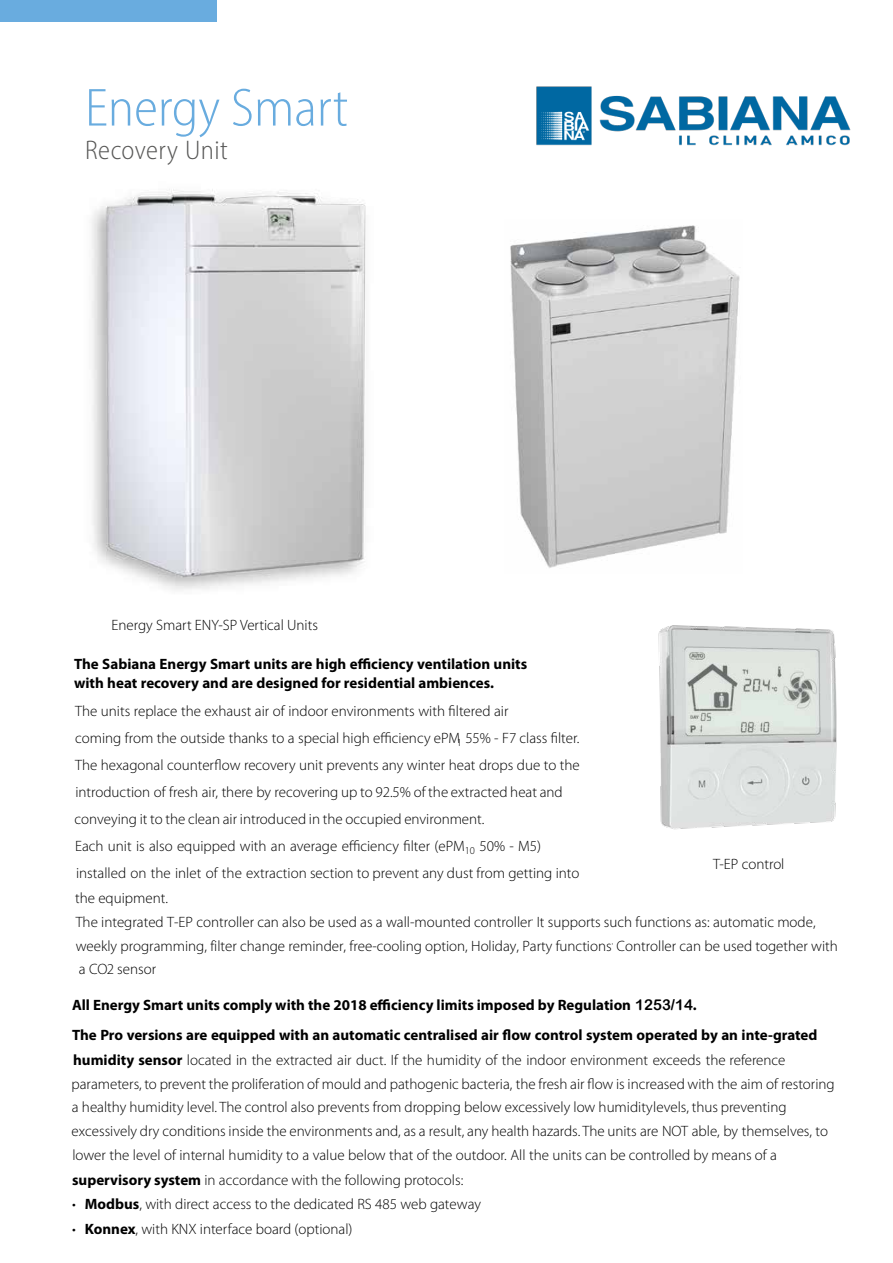
<style>
.page{position:relative;width:893px;height:1263px;background:#fff}
.page>*{position:absolute;margin:0;border:0;box-sizing:border-box;transform-origin:0 0}
.t1{font:300 semi-condensed 54px "Myriad Pro";color:#69acdf}
.t2{font:300 semi-condensed 27px "Myriad Pro";letter-spacing:.015em;color:#575756}
.t3{font:300 15px/27px "Myriad Pro";color:#000}
.t4{font:700 15px/18.6px "Myriad Pro";color:#000}
.s1{font-family:"Arial Rounded MT Bold";font-weight:400}
.s2{font-weight:700}
</style>
<div class="page">
<img style="left:91px;top:189px;width:275px;height:401px">
<div style="left:0;top:0;width:217px;height:21px;background:#69acdf"></div>
<img style="left:510px;top:225px;width:230px;height:343px">
<img style="left:536px;top:86px;width:315px;height:60px">
<img style="left:658px;top:625px;width:179px;height:205px">
<h1 class="t1" style="left:85px;top:75px;width:265px">Energy Smart</h1>
<h2 class="t2" style="left:85px;top:133px;width:144px">Recovery Unit</h2>
<p class="t3" style="left:111px;top:611px;width:208px">Energy Smart ENY-SP Vertical Units</p>
<p class="t4" style="left:74px;top:654px;width:455px">The Sabiana Energy Smart units are high efficiency ventilation units with heat recovery and are designed for residential ambiences.</p>
<p class="t3" style="left:75px;top:697px;width:507px">The units replace the exhaust air of indoor environments with filtered air<br>coming from the outside thanks to a special high efficiency ePM<sub>1</sub> 55% - F7 class filter.<br>The hexagonal counterflow recovery unit prevents any winter heat drops due to the introduction of fresh air, there by recovering up to 92.5% of the extracted heat and conveying it to the clean air introduced in the occupied environment.<br>Each unit is also equipped with an average efficiency filter (ePM<sub>10</sub> 50% - M5) installed on the inlet of the extraction section to prevent any dust from getting into</p>
<p class="t3" style="left:75px;top:886px;width:764px;line-height:23.9px">the equipment.<br>The integrated T-EP controller can also be used as a wall-mounted controller. It supports such functions as: automatic mode, weekly programming, filter change reminder, free-cooling option, Holiday, Party functions. Controller can be used together with a CO2 sensor</p>
<p class="t3" style="left:713px;top:850px;width:73px">T-EP control</p>
<p class="t4" style="left:72px;top:995px;width:626px">All Energy Smart units comply with the 2018 efficiency limits imposed by Regulation <span class="s1">1253/14</span>.</p>
<p class="t3" style="left:72px;top:1023px;width:765px;line-height:24px"><span class="s2">The Pro versions are equipped with an automatic centralised air flow control system operated by an inte-grated humidity sensor</span> located in the extracted air duct. If the humidity of the indoor environment exceeds the reference parameters, to prevent the proliferation of mould and pathogenic bacteria, the fresh air flow is increased with the aim of restoring a healthy humidity level. The control also prevents from dropping below excessively low humiditylevels, thus preventing excessively dry conditions inside the environments and, as a result, any health hazards. The units are NOT able, by themselves, to</p>
<p class="t3" style="left:72px;top:1142px;width:706px;line-height:24.6px">lower the level of internal humidity to a value below that of the outdoor. All the units can be controlled by means of a <span class="s2">supervisory system</span> in accordance with the following protocols:</p>
<p class="t3" style="left:72px;top:1190px;width:410px">• <span class="s2">Modbus</span>, with direct access to the dedicated RS 485 web gateway</p>
<p class="t3" style="left:72px;top:1215px;width:282px">• <span class="s2">Konnex</span>, with KNX interface board (optional)</p>
</div>
